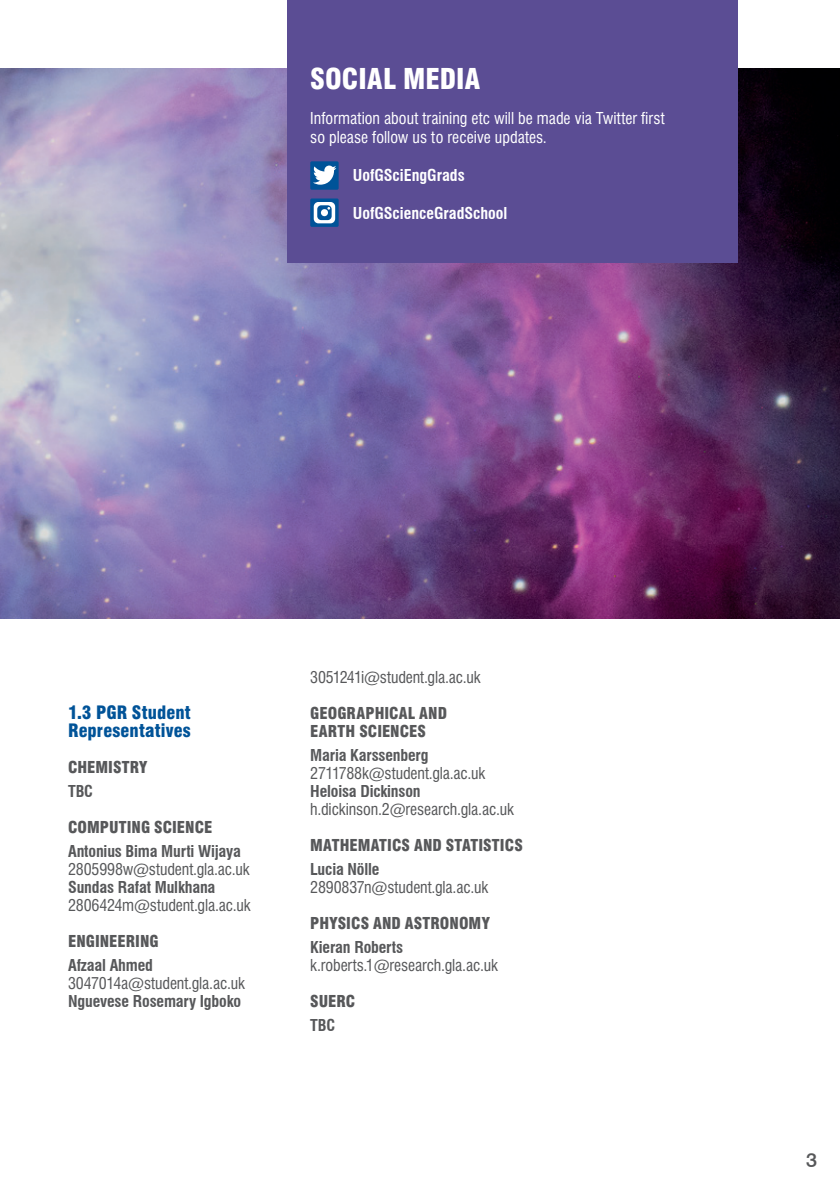
<style>
.page{position:relative;width:840px;height:1191px;background:#fff}
.page>*{position:absolute;margin:0;border:0;box-sizing:border-box;transform-origin:0 0}
.t1{font:900 condensed 28px "Swiss 721 BT";letter-spacing:.005em;color:#fff}
.t2{font:500 20px "Swiss 721 BT";color:#57585a}
.t3{font:900 condensed 18px/18px "Swiss 721 BT";letter-spacing:.005em;color:#005398}
.t4{font:condensed 16px "Swiss 721 BT";letter-spacing:-.01em;color:#57585a}
.t5{font:700 condensed 16px "Swiss 721 BT";letter-spacing:-.01em;color:#57585a}
.t6{font:900 condensed 16px/18px "Swiss 721 BT";color:#57585a}
.t7{font:condensed 16px/19px "Swiss 721 BT";color:#fff}
.t8{font:700 condensed 16px "Swiss 721 BT";color:#fff}
</style>
<div class="page">
<img style="left:0;top:68px;width:839px;height:550px">
<div style="left:287px;top:0;width:450px;height:262px;background:#5b4d94"></div>
<div style="left:310px;top:198px;width:28px;height:29px;background:#005398;border-radius:2px"></div>
<svg style="left:313px;top:202px;width:22px;height:21px"></svg>
<div style="left:310px;top:161px;width:28px;height:29px;background:#005398;border-radius:2px"></div>
<svg style="left:313px;top:166px;width:23px;height:19px"></svg>
<h1 class="t1" style="left:310px;top:62px;width:171px">SOCIAL MEDIA</h1>
<p class="t7" style="left:310px;top:109px;width:355px">Information about training etc will be made via Twitter first so please follow us to receive updates.</p>
<p class="t8" style="left:352px;top:166px;width:113px">UofGSciEngGrads</p>
<p class="t8" style="left:352px;top:204px;width:156px">UofGScienceGradSchool</p>
<p class="t3" style="left:68px;top:703px;width:124px">1.3 PGR Student<br>Representatives</p>
<p class="t6" style="left:68px;top:758px;width:81px">CHEMISTRY</p>
<p class="t5" style="left:68px;top:781px;width:26px">TBC</p>
<p class="t6" style="left:68px;top:818px;width:146px">COMPUTING SCIENCE</p>
<p class="t5" style="left:68px;top:841px;width:174px">Antonius Bima Murti Wijaya</p>
<p class="t4" style="left:68px;top:859px;width:183px">2805998w@student.gla.ac.uk</p>
<p class="t5" style="left:68px;top:877px;width:149px">Sundas Rafat Mulkhana</p>
<p class="t4" style="left:68px;top:895px;width:184px">2806424m@student.gla.ac.uk</p>
<p class="t6" style="left:68px;top:932px;width:92px">ENGINEERING</p>
<p class="t5" style="left:68px;top:955px;width:86px">Afzaal Ahmed</p>
<p class="t4" style="left:68px;top:973px;width:178px">3047014a@student.gla.ac.uk</p>
<p class="t5" style="left:68px;top:991px;width:174px">Nguevese Rosemary Igboko</p>
<p class="t4" style="left:310px;top:667px;width:172px">3051241i@student.gla.ac.uk</p>
<p class="t6" style="left:310px;top:704px;width:138px">GEOGRAPHICAL AND<br>EARTH SCIENCES</p>
<p class="t5" style="left:310px;top:745px;width:120px">Maria Karssenberg</p>
<p class="t4" style="left:310px;top:763px;width:176px">2711788k@student.gla.ac.uk</p>
<p class="t5" style="left:310px;top:781px;width:112px">Heloisa Dickinson</p>
<p class="t4" style="left:310px;top:799px;width:205px">h.dickinson.2@research.gla.ac.uk</p>
<p class="t6" style="left:310px;top:836px;width:214px">MATHEMATICS AND STATISTICS</p>
<p class="t5" style="left:310px;top:859px;width:71px">Lucia Nölle</p>
<p class="t4" style="left:310px;top:877px;width:179px">2890837n@student.gla.ac.uk</p>
<p class="t6" style="left:310px;top:914px;width:181px">PHYSICS AND ASTRONOMY</p>
<p class="t5" style="left:310px;top:937px;width:94px">Kieran Roberts</p>
<p class="t4" style="left:310px;top:955px;width:189px">k.roberts.1@research.gla.ac.uk</p>
<p class="t6" style="left:310px;top:992px;width:47px">SUERC</p>
<p class="t5" style="left:310px;top:1015px;width:26px">TBC</p>
<p class="t2" style="left:805px;top:1147px;width:13px">3</p>
</div>
